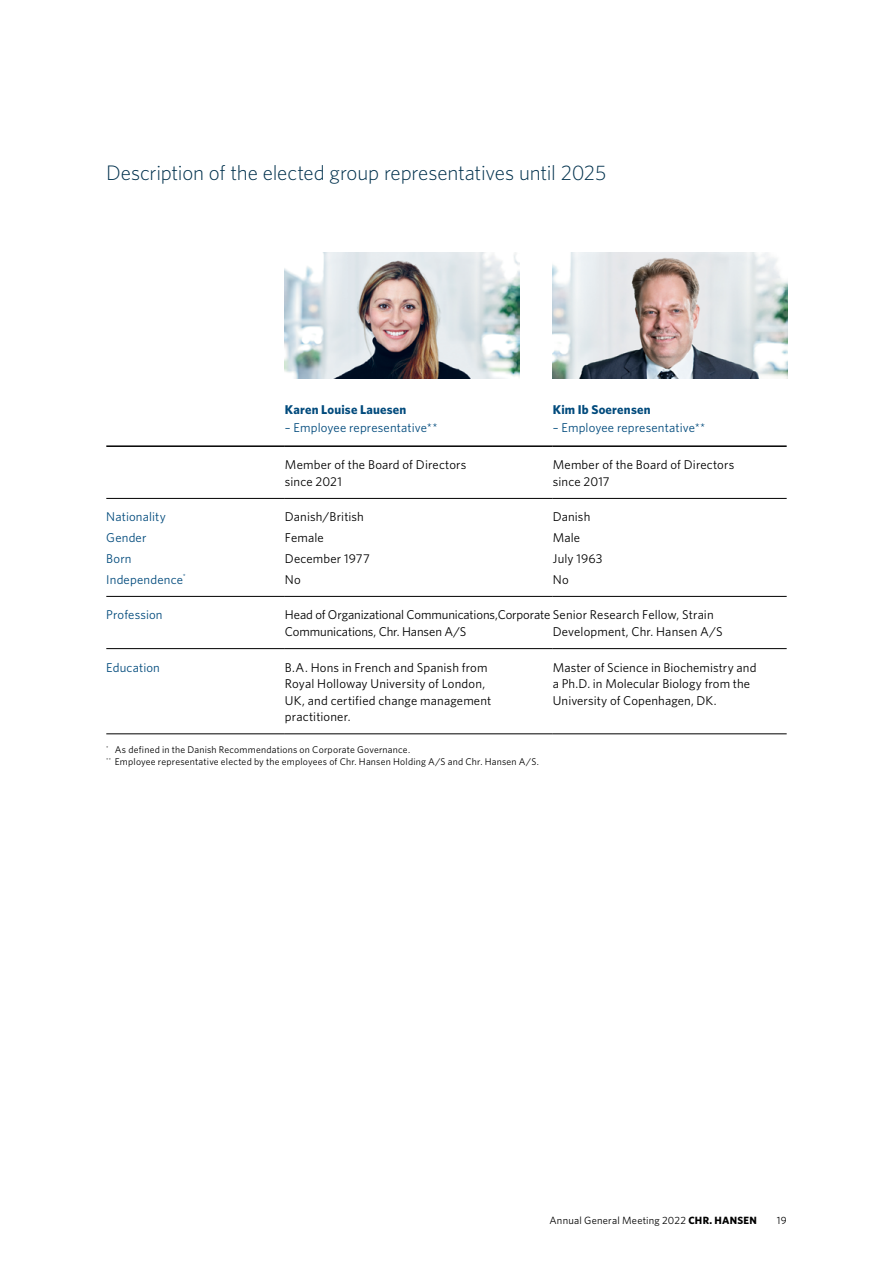
<style>
.page{position:relative;width:893px;height:1263px;background:#fff}
.page>*{position:absolute;margin:0;border:0;box-sizing:border-box;transform-origin:0 0}
.t1{font:300 21px "Whitney";letter-spacing:-.01em;color:#00314d}
.t2{font:12.75px/16.5px "Whitney";letter-spacing:.01em;color:#000}
.t3{font:12.75px/20.7px "Whitney";letter-spacing:.01em;color:#004a7c}
.t4{font:700 12.75px "Whitney";letter-spacing:.015em;color:#004a7c}
.t5{font:10.5px "Whitney";letter-spacing:.02em;color:#000}
.t6{font:9.75px/12px "Whitney";letter-spacing:.02em;color:#000}
.s1{font-weight:700}
</style>
<div class="page">
<img style="left:553px;top:252px;width:234px;height:126px">
<img style="left:285px;top:252px;width:234px;height:126px">
<hr style="left:106px;top:498px;width:179px;height:1px;background:#000">
<hr style="left:285px;top:498px;width:268px;height:1px;background:#000">
<hr style="left:553px;top:498px;width:234px;height:1px;background:#000">
<hr style="left:106px;top:596px;width:179px;height:1px;background:#000">
<hr style="left:285px;top:596px;width:268px;height:1px;background:#000">
<hr style="left:553px;top:596px;width:234px;height:1px;background:#000">
<hr style="left:106px;top:648px;width:179px;height:1px;background:#000">
<hr style="left:285px;top:648px;width:268px;height:1px;background:#000">
<hr style="left:553px;top:648px;width:234px;height:1px;background:#000">
<hr style="left:106px;top:733px;width:179px;height:1px;background:#000">
<hr style="left:285px;top:733px;width:268px;height:1px;background:#000">
<hr style="left:553px;top:733px;width:234px;height:1px;background:#000">
<hr style="left:106px;top:445px;width:179px;height:2px;background:#000">
<hr style="left:285px;top:445px;width:268px;height:2px;background:#000">
<hr style="left:553px;top:445px;width:234px;height:2px;background:#000">
<h1 class="t1" style="left:106px;top:159px;width:502px">Description of the elected group representatives until 2025</h1>
<p class="t4" style="left:285px;top:401px;width:123px">Karen Louise Lauesen</p>
<p class="t3" style="left:285px;top:417px;width:154px">– Employee representative**</p>
<p class="t4" style="left:553px;top:401px;width:99px">Kim Ib Soerensen</p>
<p class="t3" style="left:553px;top:417px;width:154px">– Employee representative**</p>
<p class="t2" style="left:285px;top:456px;width:183px">Member of the Board of Directors since 2021</p>
<p class="t2" style="left:553px;top:456px;width:183px">Member of the Board of Directors since 2017</p>
<p class="t3" style="left:106px;top:506px;width:81px">Nationality<br>Gender<br>Born<br>Independence<sup>*</sup></p>
<p class="t2" style="left:285px;top:506px;width:86px;line-height:20.7px">Danish/British<br>Female<br>December 1977<br>No</p>
<p class="t2" style="left:553px;top:506px;width:51px;line-height:20.7px">Danish<br>Male<br>July 1963<br>No</p>
<p class="t3" style="left:106px;top:604px;width:58px">Profession</p>
<p class="t2" style="left:285px;top:606px;width:430px">Head of Organizational Communications,Corporate Senior Research Fellow, Strain<br>Communications, Chr. Hansen A/S</p>
<p class="t2" style="left:553px;top:623px;width:171px">Development, Chr. Hansen A/S</p>
<p class="t3" style="left:106px;top:656px;width:55px">Education</p>
<p class="t2" style="left:285px;top:659px;width:208px">B.A. Hons in French and Spanish from<br>Royal Holloway University of London,<br>UK, and certified change management practitioner.</p>
<p class="t2" style="left:553px;top:659px;width:205px">Master of Science in Biochemistry and a Ph.D. in Molecular Biology from the<br>University of Copenhagen, DK.</p>
<p class="t6" style="left:106px;top:743px;width:434px"><sup>*</sup> As defined in the Danish Recommendations on Corporate Governance.<br><sup>**</sup> Employee representative elected by the employees of Chr. Hansen Holding A/S and Chr. Hansen A/S.</p>
<p class="t5" style="left:549px;top:1213px;width:209px">Annual General Meeting 2022 <span class="s1">CHR. HANSEN</span></p>
<p class="t5" style="left:777px;top:1213px;width:11px">19</p>
</div>
